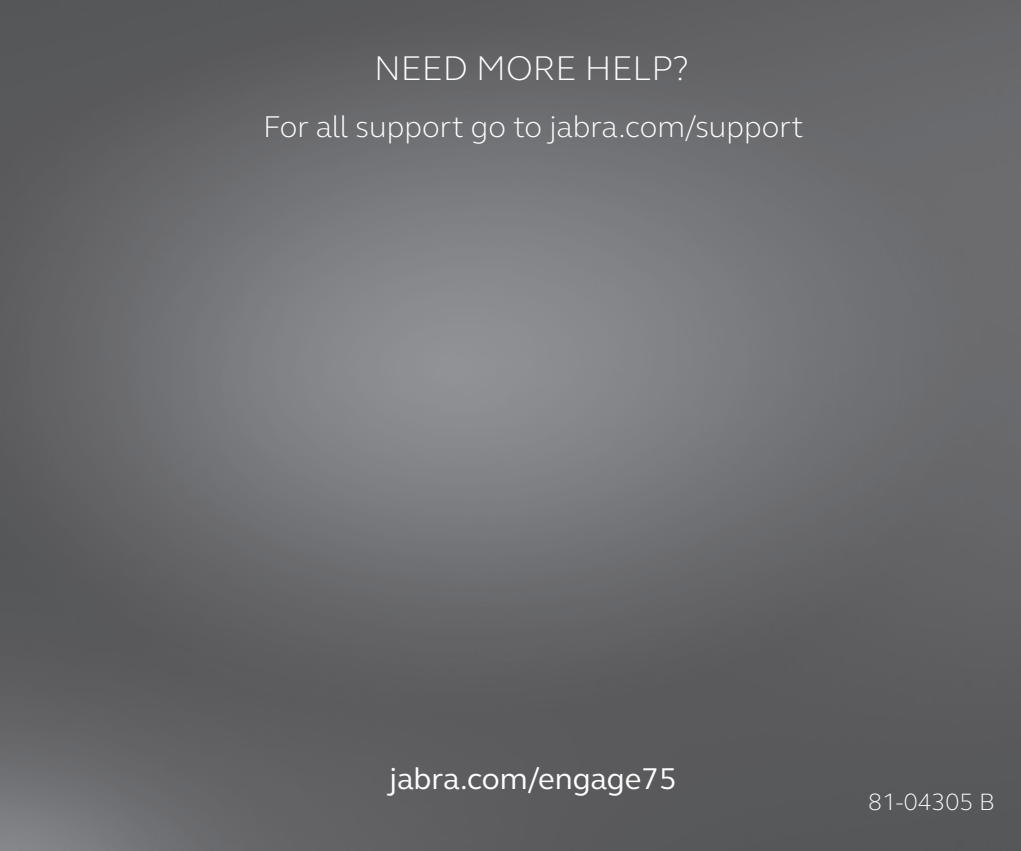
<style>
.page{position:relative;width:1021px;height:851px;background:#fff}
.page>*{position:absolute;margin:0;border:0;box-sizing:border-box;transform-origin:0 0}
.t1{font:300 35.2px "GN Elliot";color:#fff}
.t2{font:300 30.8px "GN Elliot";color:#fff}
.t3{font:30.8px "GN Elliot";color:#fff}
.t4{font:300 24.4px "GN Elliot";color:#fff}
</style>
<div class="page">
<img style="left:0;top:0;width:1020px;height:850px">
<p class="t1" style="left:374px;top:44px;width:316px">NEED MORE HELP?</p>
<p class="t2" style="left:263px;top:106px;width:542px">For all support go to jabra.com/support</p>
<p class="t3" style="left:389px;top:757px;width:289px">jabra.com/engage75</p>
<p class="t4" style="left:868px;top:785px;width:128px">81-04305 B</p>
</div>
